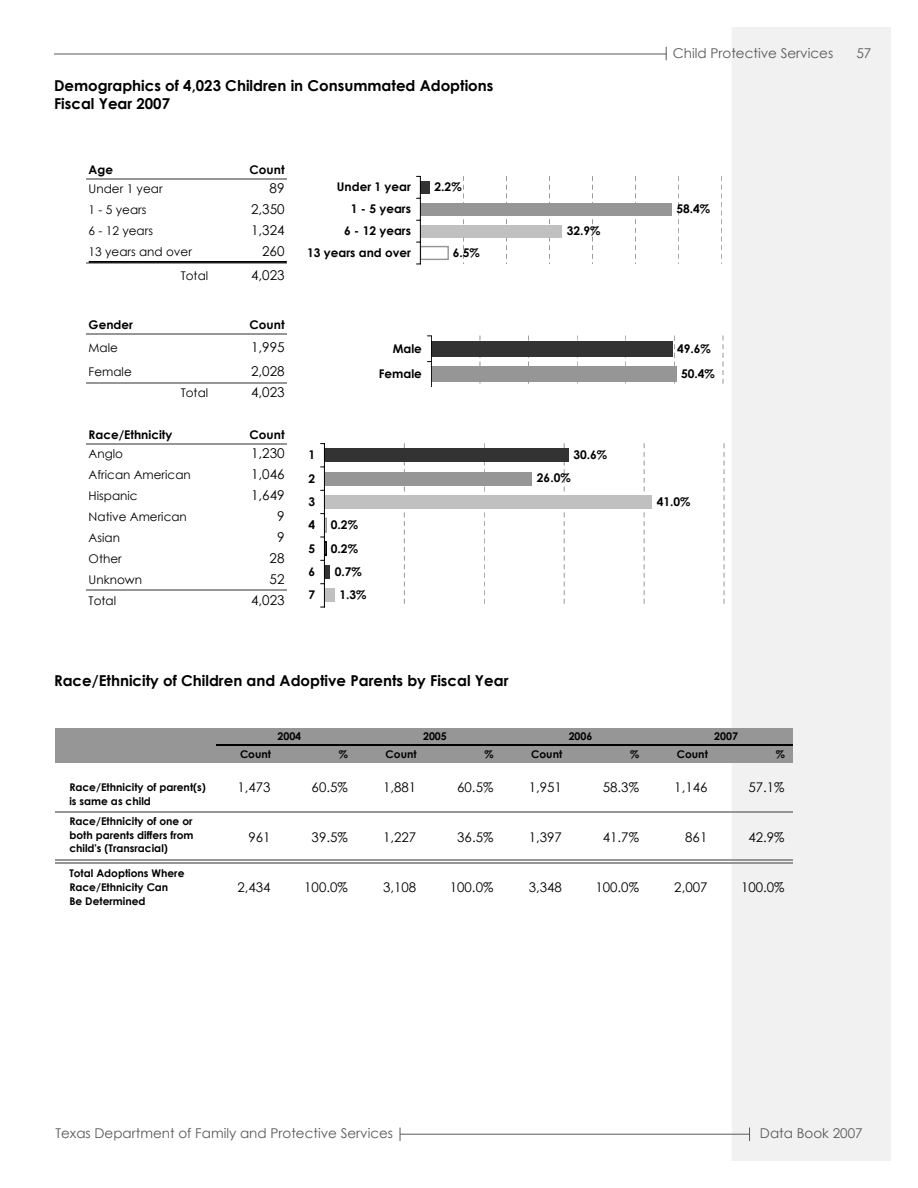
<style>
.page{position:relative;width:918px;height:1188px;background:#fff}
.page>*{position:absolute;margin:0;border:0;box-sizing:border-box;transform-origin:0 0}
.t1{font:700 15px/18px "Century Gothic";color:#000}
.t2{font:13.5px "Century Gothic";color:#58595b}
.t3{font:13.5px "Century Gothic";color:#000}
.t4{font:13.35px "Century Gothic";color:#000}
.t5{font:700 12px/23.4px "Century Gothic";color:#000;text-align:right}
.t6{font:12px "Century Gothic";color:#000}
.t7{font:700 10.65px/13.6px "Century Gothic";color:#000}
</style>
<div class="page">
<div style="left:732px;top:28px;width:158px;height:1132px;background:#f1f1f2"></div>
<div style="left:732px;top:27px;width:159px;height:1134px;border:2px solid #f1f1f2"></div>
<hr style="left:400px;top:1134px;width:349px;height:1px;background:#58595b">
<svg style="left:400px;top:1128px;width:1px;height:13px"></svg>
<svg style="left:749px;top:1127px;width:1px;height:14px"></svg>
<hr style="left:54px;top:54px;width:613px;height:1px;background:#58595b">
<svg style="left:666px;top:47px;width:1px;height:13px"></svg>
<hr style="left:86px;top:178px;width:201px;height:2px;background:#969696">
<hr style="left:86px;top:262px;width:201px;height:1px;background:#969696">
<hr style="left:86px;top:333px;width:201px;height:2px;background:#969696">
<hr style="left:86px;top:382px;width:201px;height:1px;background:#969696">
<hr style="left:86px;top:443px;width:201px;height:2px;background:#969696">
<hr style="left:86px;top:590px;width:201px;height:1px;background:#969696">
<hr style="left:89px;top:262px;width:197px;height:1px;background:#000">
<svg style="left:463px;top:176px;width:1px;height:88px"></svg>
<div style="left:420px;top:181px;width:10px;height:13px;background:#333"></div>
<div style="left:420px;top:203px;width:252px;height:13px;background:#969696"></div>
<div style="left:420px;top:225px;width:142px;height:13px;background:#c0c0c0"></div>
<div style="left:420px;top:246px;width:29px;height:14px;border:1px solid #969696"></div>
<hr style="left:420px;top:176px;width:1px;height:88px;background:#000">
<svg style="left:480px;top:336px;width:1px;height:48px"></svg>
<svg style="left:577px;top:336px;width:1px;height:48px"></svg>
<svg style="left:674px;top:336px;width:1px;height:48px"></svg>
<svg style="left:723px;top:336px;width:1px;height:48px"></svg>
<div style="left:431px;top:341px;width:241px;height:15px;background:#333"></div>
<div style="left:431px;top:367px;width:245px;height:15px;background:#969696"></div>
<hr style="left:431px;top:336px;width:1px;height:50px;background:#000">
<svg style="left:404px;top:444px;width:1px;height:160px"></svg>
<svg style="left:484px;top:444px;width:1px;height:160px"></svg>
<svg style="left:564px;top:444px;width:1px;height:160px"></svg>
<svg style="left:644px;top:444px;width:1px;height:160px"></svg>
<svg style="left:724px;top:444px;width:1px;height:160px"></svg>
<div style="left:324px;top:448px;width:245px;height:14px;background:#333"></div>
<div style="left:324px;top:472px;width:208px;height:13px;background:#969696"></div>
<div style="left:324px;top:495px;width:328px;height:14px;background:#c0c0c0"></div>
<div style="left:324px;top:518px;width:3px;height:15px;border:1px solid #969696"></div>
<div style="left:324px;top:541px;width:3px;height:15px;border:1px solid #000"></div>
<div style="left:324px;top:565px;width:6px;height:14px;background:#333"></div>
<div style="left:324px;top:589px;width:11px;height:13px;background:#c0c0c0"></div>
<hr style="left:324px;top:444px;width:1px;height:163px;background:#000">
<svg style="left:321px;top:513px;width:5px;height:48px"></svg>
<div style="left:56px;top:728px;width:737px;height:34px;background:#969696"></div>
<hr style="left:216px;top:744px;width:577px;height:2px;background:#000">
<hr style="left:56px;top:762px;width:737px;height:1px;background:#969696">
<hr style="left:56px;top:811px;width:737px;height:1px;background:#969696">
<hr style="left:56px;top:860px;width:737px;height:1px;background:#969696">
<hr style="left:56px;top:862px;width:737px;height:1px;background:#969696">
<h1 class="t1" style="left:54px;top:75px;width:441px">Demographics of 4,023 Children in Consummated Adoptions<br>Fiscal Year 2007</h1>
<p class="t5" style="left:89px;top:157px;width:26px">Age</p>
<p class="t5" style="left:250px;top:157px;width:36px">Count</p>
<p class="t6" style="left:89px;top:181px;width:75px">Under 1 year</p>
<p class="t3" style="left:270px;top:179px;width:16px">89</p>
<p class="t6" style="left:89px;top:201px;width:59px">1 - 5 years</p>
<p class="t3" style="left:251px;top:200px;width:35px">2,350</p>
<p class="t6" style="left:89px;top:222px;width:66px">6 - 12 years</p>
<p class="t3" style="left:251px;top:221px;width:35px">1,324</p>
<p class="t6" style="left:89px;top:243px;width:105px">13 years and over</p>
<p class="t3" style="left:262px;top:242px;width:24px">260</p>
<p class="t6" style="left:181px;top:267px;width:29px">Total</p>
<p class="t3" style="left:251px;top:266px;width:35px">4,023</p>
<p class="t5" style="left:89px;top:312px;width:46px">Gender</p>
<p class="t5" style="left:250px;top:312px;width:36px">Count</p>
<p class="t6" style="left:89px;top:339px;width:31px">Male</p>
<p class="t3" style="left:251px;top:337px;width:35px">1,995</p>
<p class="t6" style="left:89px;top:363px;width:45px">Female</p>
<p class="t3" style="left:251px;top:362px;width:35px">2,028</p>
<p class="t6" style="left:181px;top:384px;width:29px">Total</p>
<p class="t3" style="left:251px;top:382px;width:35px">4,023</p>
<p class="t5" style="left:89px;top:422px;width:85px">Race/Ethnicity</p>
<p class="t5" style="left:250px;top:422px;width:36px">Count</p>
<p class="t6" style="left:89px;top:446px;width:36px">Anglo</p>
<p class="t3" style="left:251px;top:444px;width:35px">1,230</p>
<p class="t6" style="left:89px;top:467px;width:104px">African American</p>
<p class="t3" style="left:251px;top:465px;width:35px">1,046</p>
<p class="t6" style="left:89px;top:487px;width:50px">Hispanic</p>
<p class="t3" style="left:251px;top:486px;width:35px">1,649</p>
<p class="t6" style="left:89px;top:508px;width:100px">Native American</p>
<p class="t3" style="left:277px;top:507px;width:9px">9</p>
<p class="t6" style="left:89px;top:529px;width:33px">Asian</p>
<p class="t3" style="left:277px;top:528px;width:9px">9</p>
<p class="t6" style="left:89px;top:550px;width:35px">Other</p>
<p class="t3" style="left:270px;top:548px;width:16px">28</p>
<p class="t6" style="left:89px;top:571px;width:55px">Unknown</p>
<p class="t3" style="left:270px;top:569px;width:16px">52</p>
<p class="t6" style="left:89px;top:592px;width:29px">Total</p>
<p class="t3" style="left:251px;top:590px;width:35px">4,023</p>
<p class="t5" style="left:307px;top:175px;width:105px;line-height:21.9px">Under 1 year<br>1 - 5 years<br>6 - 12 years<br>13 years and over</p>
<p class="t5" style="left:435px;top:175px;width:29px">2.2%</p>
<p class="t5" style="left:453px;top:240px;width:29px">6.5%</p>
<p class="t5" style="left:379px;top:335px;width:45px;line-height:25.7px">Male<br>Female</p>
<p class="t5" style="left:308px;top:443px;width:8px;text-align:justify">1<br>2<br>3<br>4<br>5<br>6<br>7</p>
<p class="t5" style="left:331px;top:513px;width:29px">0.2%</p>
<p class="t5" style="left:331px;top:536px;width:29px">0.2%</p>
<p class="t5" style="left:335px;top:559px;width:29px">0.7%</p>
<p class="t5" style="left:339px;top:583px;width:29px">1.3%</p>
<h1 class="t1" style="left:54px;top:671px;width:456px">Race/Ethnicity of Children and Adoptive Parents by Fiscal Year</h1>
<p class="t5" style="left:567px;top:218px;width:35px">32.9%</p>
<p class="t5" style="left:573px;top:443px;width:35px">30.6%</p>
<p class="t5" style="left:537px;top:466px;width:35px">26.0%</p>
<p class="t2" style="left:673px;top:44px;width:162px">Child Protective Services</p>
<p class="t2" style="left:857px;top:43px;width:16px">57</p>
<p class="t5" style="left:677px;top:197px;width:35px">58.4%</p>
<p class="t5" style="left:677px;top:335px;width:39px;line-height:25.8px;text-align:center">49.6%<br>50.4%</p>
<p class="t5" style="left:657px;top:489px;width:35px">41.0%</p>
<p class="t7" style="left:277px;top:729px;width:25px">2004</p>
<p class="t7" style="left:423px;top:729px;width:25px">2005</p>
<p class="t7" style="left:569px;top:729px;width:25px">2006</p>
<p class="t7" style="left:714px;top:729px;width:25px">2007</p>
<p class="t7" style="left:240px;top:747px;width:33px">Count</p>
<p class="t7" style="left:339px;top:747px;width:11px">%</p>
<p class="t7" style="left:386px;top:747px;width:33px">Count</p>
<p class="t7" style="left:484px;top:747px;width:11px">%</p>
<p class="t7" style="left:531px;top:747px;width:33px">Count</p>
<p class="t7" style="left:630px;top:747px;width:11px">%</p>
<p class="t7" style="left:677px;top:747px;width:33px">Count</p>
<p class="t7" style="left:776px;top:747px;width:11px">%</p>
<p class="t7" style="left:69px;top:780px;width:138px">Race/Ethnicity of parent(s) is same as child</p>
<p class="t4" style="left:237px;top:778px;width:35px">1,473</p>
<p class="t4" style="left:312px;top:778px;width:38px">60.5%</p>
<p class="t4" style="left:383px;top:778px;width:35px">1,881</p>
<p class="t4" style="left:457px;top:778px;width:38px">60.5%</p>
<p class="t4" style="left:529px;top:778px;width:35px">1,951</p>
<p class="t4" style="left:603px;top:778px;width:38px">58.3%</p>
<p class="t4" style="left:674px;top:778px;width:35px">1,146</p>
<p class="t4" style="left:748px;top:778px;width:38px">57.1%</p>
<p class="t7" style="left:69px;top:814px;width:126px;text-align:justify">Race/Ethnicity of one or both parents differs from child's (Transracial)</p>
<p class="t4" style="left:248px;top:828px;width:24px">961</p>
<p class="t4" style="left:312px;top:828px;width:38px">39.5%</p>
<p class="t4" style="left:383px;top:828px;width:35px">1,227</p>
<p class="t4" style="left:457px;top:828px;width:38px">36.5%</p>
<p class="t4" style="left:529px;top:828px;width:35px">1,397</p>
<p class="t4" style="left:603px;top:828px;width:38px">41.7%</p>
<p class="t4" style="left:685px;top:828px;width:24px">861</p>
<p class="t4" style="left:748px;top:828px;width:38px">42.9%</p>
<p class="t7" style="left:69px;top:866px;width:117px">Total Adoptions Where<br>Race/Ethnicity Can<br>Be Determined</p>
<p class="t4" style="left:237px;top:878px;width:35px">2,434</p>
<p class="t4" style="left:304px;top:878px;width:45px">100.0%</p>
<p class="t4" style="left:383px;top:878px;width:35px">3,108</p>
<p class="t4" style="left:450px;top:878px;width:45px">100.0%</p>
<p class="t4" style="left:529px;top:878px;width:35px">3,348</p>
<p class="t4" style="left:595px;top:878px;width:45px">100.0%</p>
<p class="t4" style="left:674px;top:878px;width:35px">2,007</p>
<p class="t4" style="left:741px;top:878px;width:45px">100.0%</p>
<p class="t2" style="left:55px;top:1123px;width:339px">Texas Department of Family and Protective Services</p>
<p class="t2" style="left:760px;top:1123px;width:104px">Data Book 2007</p>
</div>
